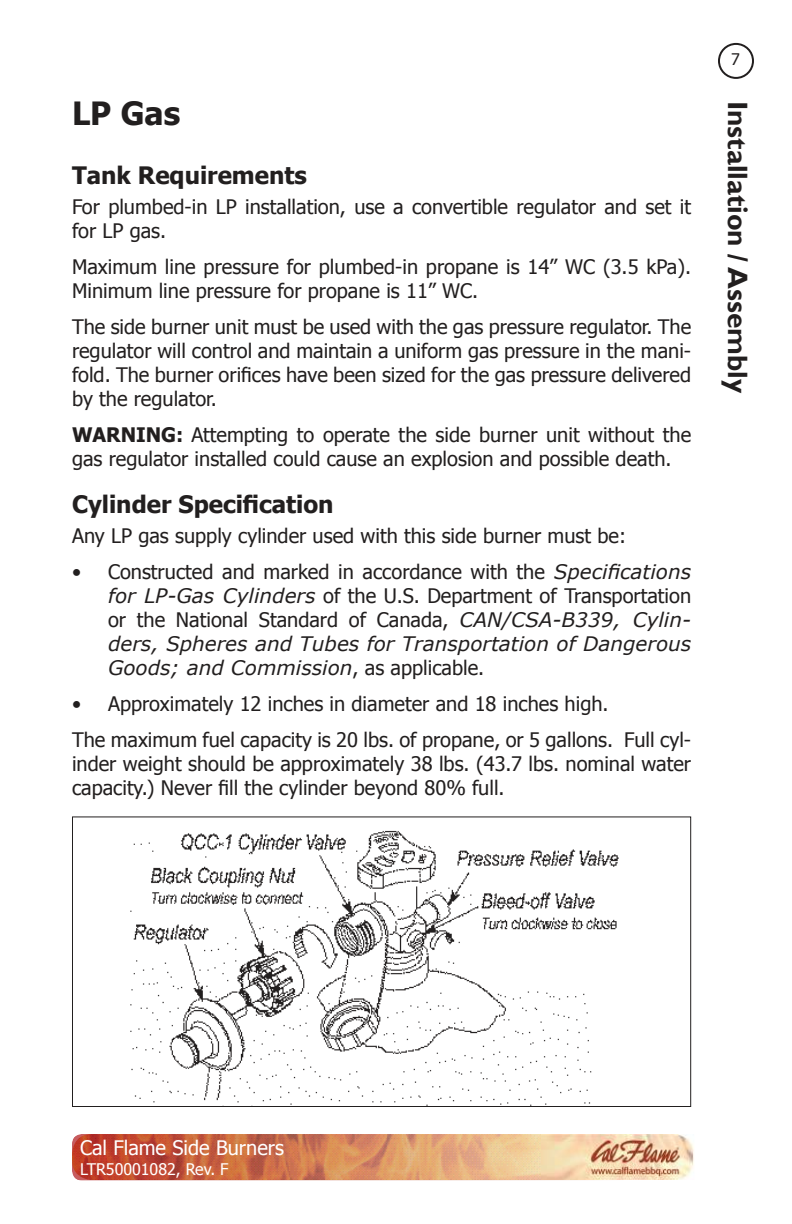
<style>
.page{position:relative;width:792px;height:1224px;background:#fff}
.page>*{position:absolute;margin:0;border:0;box-sizing:border-box;transform-origin:0 0}
.t1{font:700 32px "Tahoma";color:#221f1f}
.t2{font:700 28px "Gill Sans";color:#221f1f}
.t3{font:700 24px "Tahoma";color:#221f1f}
.t4{font:20px/24px "Tahoma";color:#221f1f}
.t5{font:italic 20px/24px "Verdana";color:#221f1f}
.t6{font:20px "Tahoma";color:#fff}
.t7{font:16px "Tahoma";color:#fff}
.t8{font:16px "Tahoma";color:#221f1f}
.s1{font-weight:700}
.s2{font-family:"Verdana";font-style:italic}
.s3{font-family:"Tahoma";font-style:normal}
</style>
<div class="page">
<div style="left:718px;top:43px;width:36px;height:36px;border:2px solid #221f1f;border-radius:50%"></div>
<img style="left:72px;top:1134px;width:484px;height:47px">
<img style="left:542px;top:1134px;width:152px;height:46px">
<img style="left:130px;top:830px;width:489px;height:275px">
<div style="left:72px;top:816px;width:619px;height:291px;border:1px solid #221f1f"></div>
<h1 class="t1" style="left:72px;top:101px;width:110px">LP Gas</h1>
<p class="t3" style="left:72px;top:166px;width:236px">Tank Requirements</p>
<p class="t4" style="left:72px;top:196px;width:621px">For plumbed-in LP installation, use a convertible regulator and set it for LP gas.</p>
<p class="t4" style="left:72px;top:256px;width:621px">Maximum line pressure for plumbed-in propane is 14” WC (3.5 kPa).<br>Minimum line pressure for propane is 11” WC.</p>
<p class="t4" style="left:72px;top:316px;width:621px;text-align:justify">The side burner unit must be used with the gas pressure regulator. The regulator will control and maintain a uniform gas pressure in the mani&shy;fold. The burner orifices have been sized for the gas pressure delivered by the regulator.</p>
<p class="t4" style="left:72px;top:424px;width:621px"><span class="s1">WARNING:</span> Attempting to operate the side burner unit without the gas regulator installed could cause an explosion and possible death.</p>
<p class="t3" style="left:72px;top:487px;width:263px">Cylinder Specification</p>
<p class="t4" style="left:72px;top:525px;width:556px">Any LP gas supply cylinder used with this side burner must be:</p>
<p class="t4" style="left:108px;top:561px;width:585px;text-align:justify;text-indent:-36px">• Constructed and marked in accordance with the <span class="s2">Specifications for LP-Gas Cylinders</span> of the U.S. Department of Transportation or the National Standard of Canada, <span class="s2">CAN/CSA-B339, Cylin-</span></p>
<p class="t5" style="left:108px;top:633px;width:585px">ders, Spheres and Tubes for Transportation of Dangerous<br>Goods; and Commission<span class="s3">, as applicable.</span></p>
<p class="t4" style="left:72px;top:687px;width:621px;line-height:36px">• Approximately 12 inches in diameter and 18 inches high.<br>The maximum fuel capacity is 20 lbs. of propane, or 5 gallons. Full cyl-</p>
<p class="t4" style="left:72px;top:753px;width:621px">inder weight should be approximately 38 lbs. (43.7 lbs. nominal water capacity.) Never fill the cylinder beyond 80% full.</p>
<p class="t8" style="left:731px;top:53px;width:10px">7</p>
<h2 class="t2" style="left:749px;top:101px;width:294px;rotate:90deg">Installation / Assembly</h2>
<p class="t6" style="left:80px;top:1140px;width:205px">Cal Flame Side Burners</p>
<p class="t7" style="left:80px;top:1163px;width:150px">LTR50001082, Rev. F</p>
</div>
